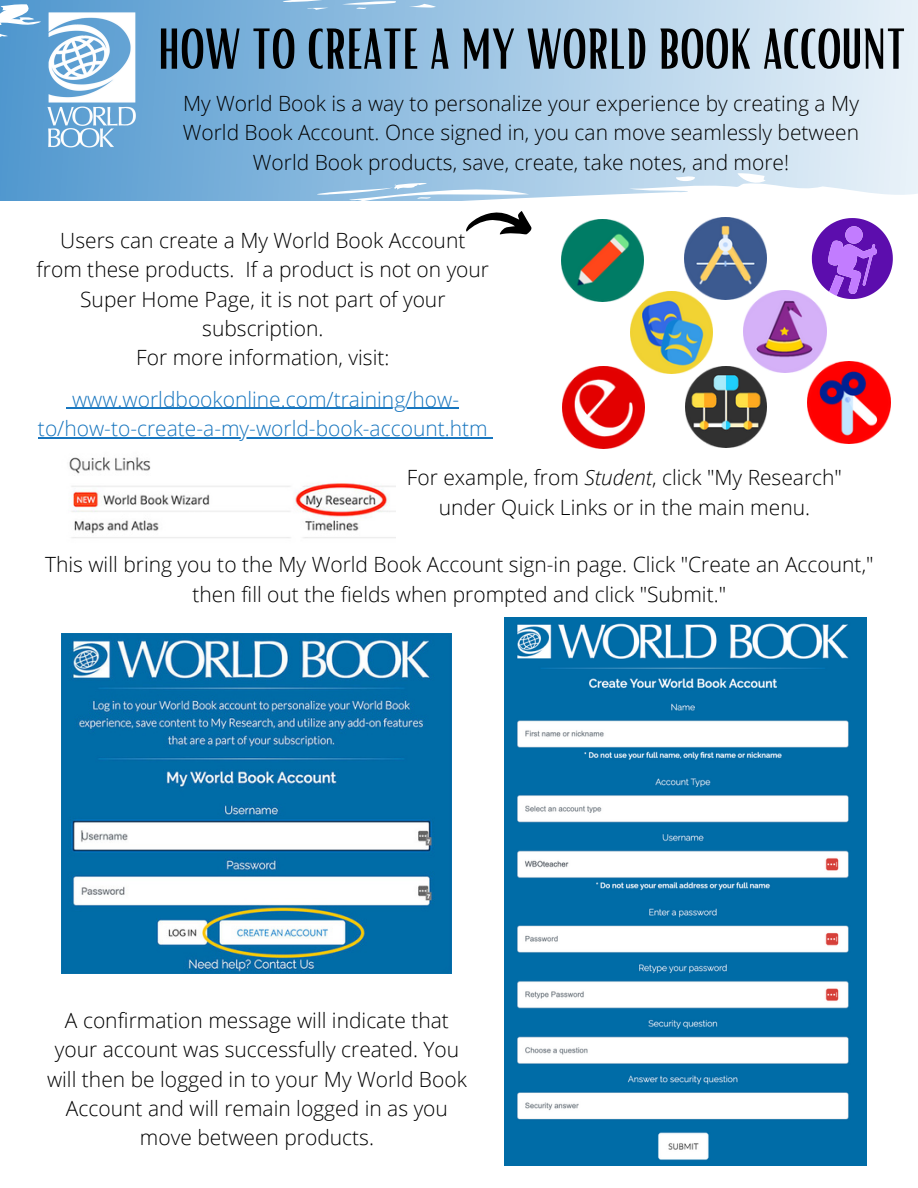
<style>
.page{position:relative;width:918px;height:1188px;background:#fff}
.page>*{position:absolute;margin:0;border:0;box-sizing:border-box;transform-origin:0 0}
.t1{font:55.65px "Bright";color:#000}
.t2{font:300 21px/29.2px "Open Sans";color:#000;text-align:center}
.t3{font:300 21px "Open Sans";color:#1876bf}
.s1{font-style:italic}
</style>
<div class="page">
<svg style="left:0;top:0;width:918px;height:200px;background:#a6cae6"></svg>
<img style="left:25px;top:0;width:133px;height:166px">
<img style="left:69px;top:457px;width:327px;height:81px">
<img style="left:62px;top:633px;width:390px;height:341px">
<img style="left:505px;top:1125px;width:361px;height:40px">
<img style="left:505px;top:618px;width:361px;height:507px">
<svg style="left:466px;top:211px;width:66px;height:24px"></svg>
<img style="left:562px;top:366px;width:82px;height:83px">
<img style="left:744px;top:290px;width:82px;height:82px">
<img style="left:685px;top:217px;width:82px;height:82px">
<img style="left:562px;top:219px;width:82px;height:83px">
<img style="left:808px;top:361px;width:82px;height:83px">
<img style="left:630px;top:291px;width:82px;height:83px">
<img style="left:686px;top:366px;width:81px;height:81px">
<svg style="left:812px;top:218px;width:81px;height:81px"></svg>
<hr style="left:72px;top:408px;width:387px;height:1px;background:#1876bf">
<hr style="left:38px;top:437px;width:450px;height:1px;background:#1876bf">
<p class="t1" style="left:158px;top:13px;width:749px">HOW TO CREATE A MY WORLD BOOK ACCOUNT</p>
<p class="t2" style="left:183px;top:88px;width:678px">My World Book is a way to personalize your experience by creating a My<br>World Book Account. Once signed in, you can move seamlessly between<br>World Book products, save, create, take notes, and more!</p>
<p class="t2" style="left:37px;top:225px;width:454px">Users can create a My World Book Account from these products. If a product is not on your Super Home Page, it is not part of your subscription.</p>
<p class="t2" style="left:136px;top:342px;width:255px">For more information, visit:</p>
<p class="t3" style="left:72px;top:384px;width:388px">www.worldbookonline.com/training/how-</p>
<p class="t3" style="left:38px;top:414px;width:451px">to/how-to-create-a-my-world-book-account.htm</p>
<p class="t2" style="left:407px;top:463px;width:437px">For example, from <span class="s1">Student</span>, click "My Research" under Quick Links or in the main menu.</p>
<p class="t2" style="left:45px;top:550px;width:830px">This will bring you to the My World Book Account sign-in page. Click "Create an Account," then fill out the fields when prompted and click "Submit."</p>
<p class="t2" style="left:47px;top:1005px;width:421px">A confirmation message will indicate that your account was successfully created. You will then be logged in to your My World Book Account and will remain logged in as you move between products.</p>
</div>
